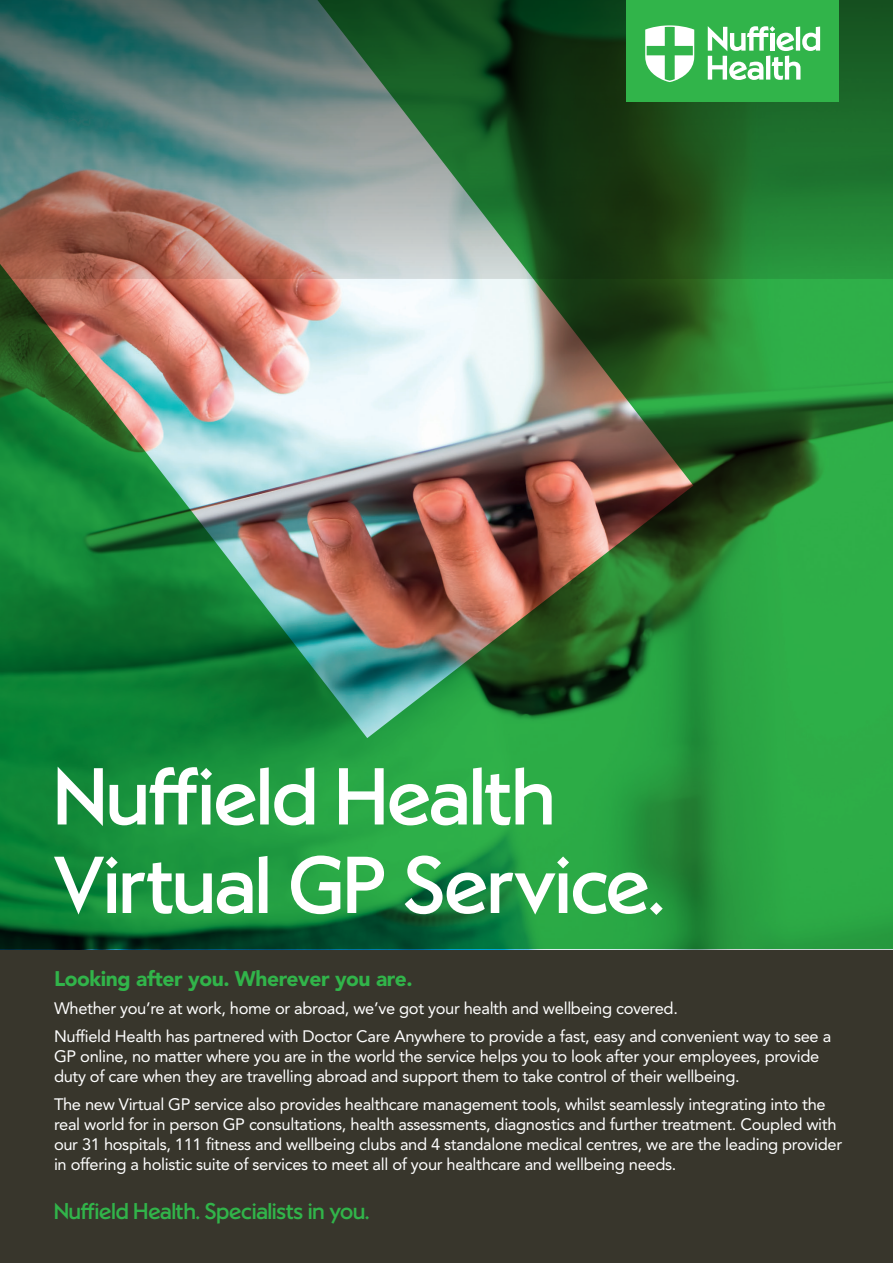
<style>
.page{position:relative;width:893px;height:1263px;background:#fff}
.page>*{position:absolute;margin:0;border:0;box-sizing:border-box;transform-origin:0 0}
.t1{font:79.5px/88.5px "Nuffield Health Sans";color:#fff}
.t2{font:22.5px "Nuffield Health Sans";color:#31b44a}
.t3{font:900 21px "Avenir LT Std";letter-spacing:-.02em;color:#31b44a}
.t4{font:16.5px/19.8px "Avenir LT Std";letter-spacing:-.02em;color:#fff}
</style>
<div class="page">
<div style="left:0;top:944px;width:893px;height:319px;background:#38362c"></div>
<img style="left:0;top:0;width:893px;height:949px">
<div style="left:626px;top:0;width:213px;height:102px;background:#31b44a"></div>
<svg style="left:708px;top:26px;width:112px;height:54px"></svg>
<svg style="left:645px;top:25px;width:49px;height:57px"></svg>
<h1 class="t1" style="left:54px;top:760px;width:611px">Nuffield Health<br>Virtual GP Service.</h1>
<p class="t3" style="left:54px;top:970px;width:360px">Looking after you. Wherever you are.</p>
<p class="t4" style="left:54px;top:995px;width:779px;line-height:28.3px">Whether you’re at work, home or abroad, we’ve got your health and wellbeing covered.<br>Nuffield Health has partnered with Doctor Care Anywhere to provide a fast, easy and convenient way to see a</p>
<p class="t4" style="left:54px;top:1048px;width:767px">GP online, no matter where you are in the world the service helps you to look after your employees, provide duty of care when they are travelling abroad and support them to take control of their wellbeing.</p>
<p class="t4" style="left:54px;top:1096px;width:790px">The new Virtual GP service also provides healthcare management tools, whilst seamlessly integrating into the real world for in person GP consultations, health assessments, diagnostics and further treatment. Coupled with our 31 hospitals, 111 fitness and wellbeing clubs and 4 standalone medical centres, we are the leading provider in offering a holistic suite of services to meet all of your healthcare and wellbeing needs.</p>
<h2 class="t2" style="left:54px;top:1202px;width:317px">Nuffield Health. Specialists in you.</h2>
</div>
